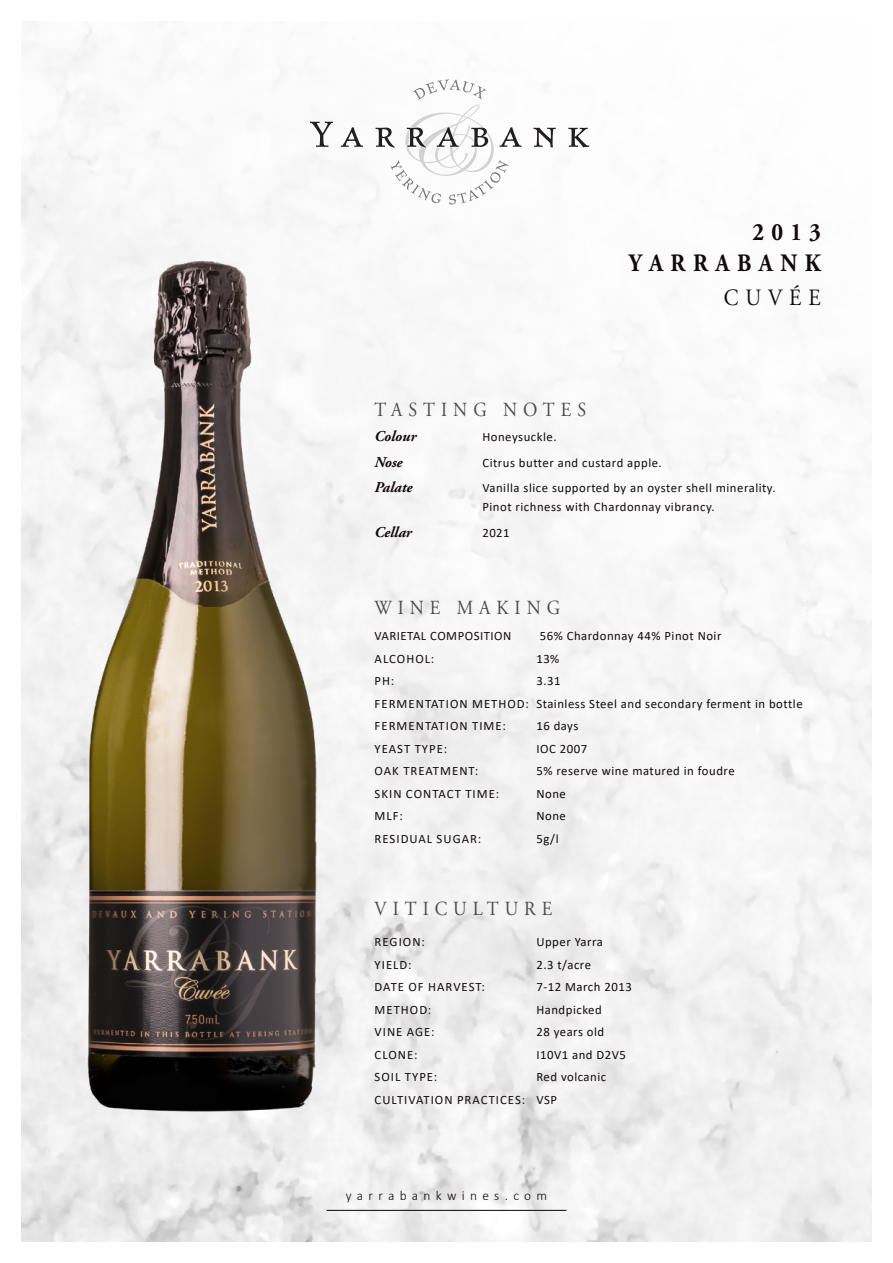
<style>
.page{position:relative;width:893px;height:1263px;background:#fff}
.page>*{position:absolute;margin:0;border:0;box-sizing:border-box;transform-origin:0 0}
.t1{font:700 24.9px "Adobe Garamond Pro";letter-spacing:.335em;color:#110a0c;scale:.9 1}
.t2{font:23.25px "Adobe Garamond Pro";letter-spacing:.335em;color:#110a0c;scale:.9 1}
.t3{font:19.95px "Adobe Garamond Pro";letter-spacing:.335em;color:#494a4b;scale:.9 1}
.t4{font:italic 700 15px "Adobe Garamond Pro";color:#110a0c}
.t5{font:300 13.5px "Calibri";letter-spacing:.39em;color:#110a0c}
.t6{font:12.75px/19.5px "Calibri";letter-spacing:.04em;color:#110a0c}
.t7{font:12.75px "Calibri";letter-spacing:.08em;color:#110a0c}
.t8{font:12.75px "Calibri";letter-spacing:.075em;color:#110a0c}
</style>
<div class="page">
<img style="left:71px;top:247px;width:259px;height:875px">
<svg style="left:310px;top:122px;width:23px;height:25px"></svg>
<svg style="left:341px;top:127px;width:22px;height:20px"></svg>
<svg style="left:375px;top:79px;width:146px;height:126px"></svg>
<svg style="left:533px;top:128px;width:23px;height:19px"></svg>
<svg style="left:568px;top:128px;width:21px;height:19px"></svg>
<hr style="left:327px;top:1210px;width:239px;height:1px;background:#231f20">
<p class="t1" style="left:753px;top:217px;width:78px">2013</p>
<p class="t1" style="left:629px;top:248px;width:215px">YARRABANK</p>
<p class="t2" style="left:724px;top:284px;width:109px">CUVÉE</p>
<p class="t3" style="left:374px;top:398px;width:237px">TASTING NOTES</p>
<p class="t4" style="left:374px;top:428px;width:44px">Colour</p>
<p class="t6" style="left:482px;top:427px;width:76px">Honeysuckle.</p>
<p class="t4" style="left:374px;top:453px;width:30px">Nose</p>
<p class="t6" style="left:482px;top:452px;width:181px">Citrus butter and custard apple.</p>
<p class="t4" style="left:374px;top:478px;width:40px">Palate</p>
<p class="t6" style="left:482px;top:477px;width:295px">Vanilla slice supported by an oyster shell minerality.<br>Pinot richness with Chardonnay vibrancy.</p>
<p class="t4" style="left:374px;top:523px;width:39px">Cellar</p>
<p class="t6" style="left:482px;top:522px;width:29px">2021</p>
<p class="t3" style="left:374px;top:596px;width:208px">WINE MAKING</p>
<p class="t6" style="left:374px;top:626px;width:139px">VARIETAL COMPOSITION</p>
<p class="t6" style="left:540px;top:626px;width:183px">56% Chardonnay 44% Pinot Noir</p>
<p class="t7" style="left:375px;top:650px;width:61px">ALCOHOL:</p>
<p class="t6" style="left:536px;top:649px;width:25px">13%</p>
<p class="t6" style="left:375px;top:671px;width:21px">PH:</p>
<p class="t6" style="left:536px;top:671px;width:26px">3.31</p>
<p class="t6" style="left:375px;top:694px;width:430px">FERMENTATION METHOD: Stainless Steel and secondary ferment in bottle</p>
<p class="t7" style="left:375px;top:717px;width:133px">FERMENTATION TIME:</p>
<p class="t6" style="left:536px;top:716px;width:44px">16 days</p>
<p class="t7" style="left:375px;top:740px;width:74px">YEAST TYPE:</p>
<p class="t6" style="left:536px;top:739px;width:52px">IOC 2007</p>
<p class="t7" style="left:375px;top:762px;width:105px">OAK TREATMENT:</p>
<p class="t6" style="left:536px;top:761px;width:200px">5% reserve wine matured in foudre</p>
<p class="t7" style="left:375px;top:785px;width:126px">SKIN CONTACT TIME:</p>
<p class="t6" style="left:536px;top:784px;width:31px">None</p>
<p class="t6" style="left:375px;top:806px;width:30px">MLF:</p>
<p class="t6" style="left:536px;top:806px;width:31px">None</p>
<p class="t7" style="left:375px;top:830px;width:108px">RESIDUAL SUGAR:</p>
<p class="t6" style="left:536px;top:829px;width:24px">5g/l</p>
<p class="t3" style="left:374px;top:897px;width:199px">VITICULTURE</p>
<p class="t6" style="left:375px;top:932px;width:52px">REGION:</p>
<p class="t6" style="left:536px;top:932px;width:68px">Upper Yarra</p>
<p class="t6" style="left:375px;top:955px;width:39px">YIELD:</p>
<p class="t6" style="left:536px;top:955px;width:56px">2.3 t/acre</p>
<p class="t8" style="left:375px;top:978px;width:112px">DATE OF HARVEST:</p>
<p class="t6" style="left:536px;top:977px;width:97px">7-12 March 2013</p>
<p class="t6" style="left:375px;top:1000px;width:58px">METHOD:</p>
<p class="t6" style="left:536px;top:1000px;width:67px">Handpicked</p>
<p class="t6" style="left:375px;top:1022px;width:62px">VINE AGE:</p>
<p class="t6" style="left:536px;top:1022px;width:69px">28 years old</p>
<p class="t6" style="left:375px;top:1045px;width:44px">CLONE:</p>
<p class="t6" style="left:536px;top:1045px;width:91px">I10V1 and D2V5</p>
<p class="t7" style="left:375px;top:1068px;width:64px">SOIL TYPE:</p>
<p class="t6" style="left:536px;top:1067px;width:71px">Red volcanic</p>
<p class="t7" style="left:375px;top:1091px;width:184px">CULTIVATION PRACTICES: VSP</p>
<p class="t5" style="left:346px;top:1187px;width:203px">yarrabankwines.com</p>
</div>
